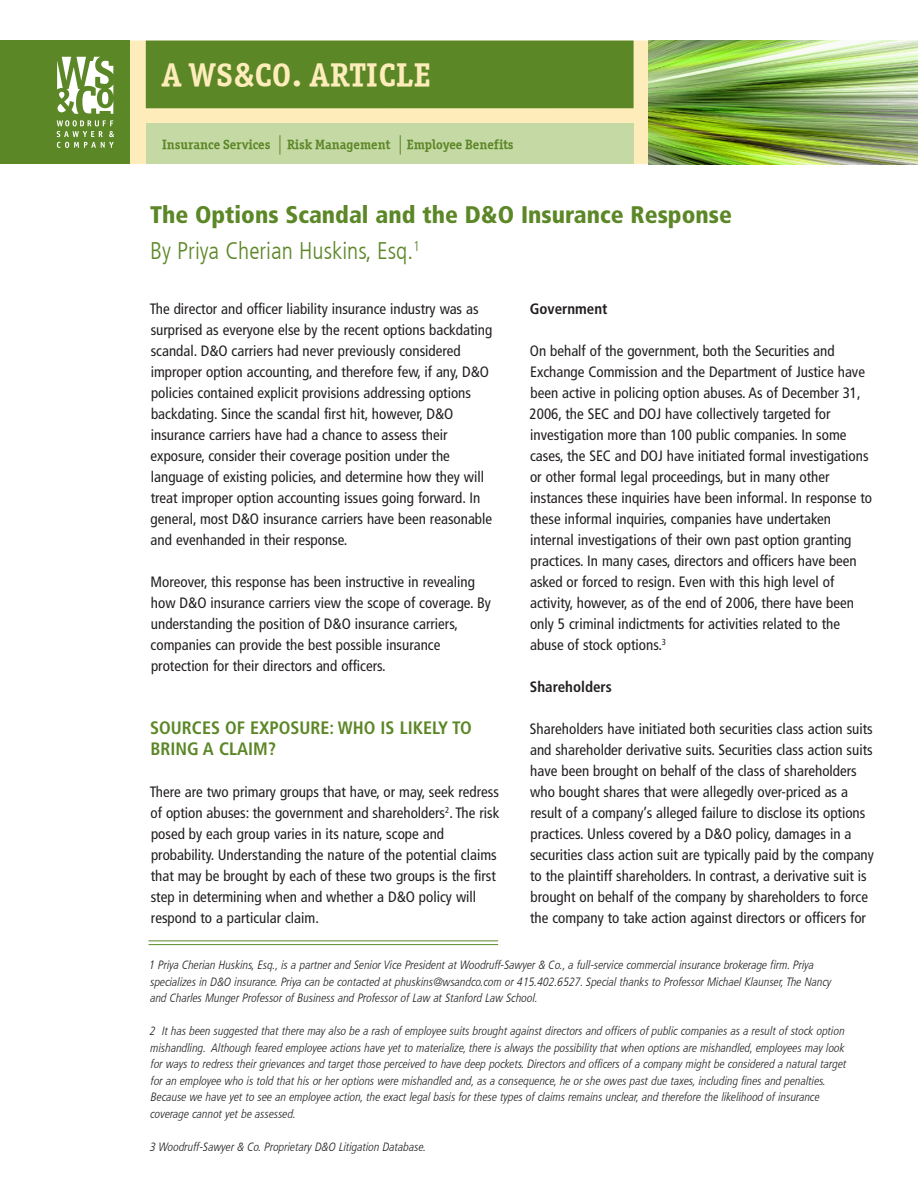
<style>
.page{position:relative;width:918px;height:1188px;background:#fff}
.page>*{position:absolute;margin:0;border:0;box-sizing:border-box;transform-origin:0 0}
.t1{font:33px "Officina Serif ITCTT Bold";letter-spacing:.025em;color:#feedbb}
.t2{font:900 condensed 24px "Frutiger LT Com";color:#5c8727}
.t3{font:300 condensed 24px "Frutiger LT Com";color:#5c8727}
.t4{font:700 condensed 18px/21px "Frutiger LT Com";color:#5c8727}
.t5{font:condensed 15px/21px "Frutiger LT Com";color:#231f20}
.t6{font:700 condensed 15px "Frutiger LT Com";color:#231f20}
.t7{font:13.5px "Officina Serif ITCTT Bold";color:#5c8727}
.t8{font:italic 300 condensed 12px/16.5px "Frutiger LT Com";color:#231f20}
</style>
<div class="page">
<div style="left:40px;top:41px;width:838px;height:123px;background:#feedbb"></div>
<div style="left:146px;top:41px;width:488px;height:67px;background:#5c8727"></div>
<div style="left:146px;top:124px;width:488px;height:40px;background:#c5d9a5"></div>
<svg style="left:400px;top:135px;width:1px;height:20px"></svg>
<svg style="left:280px;top:135px;width:1px;height:20px"></svg>
<div style="left:0;top:41px;width:130px;height:123px;background:#5c8727"></div>
<svg style="left:57px;top:120px;width:57px;height:28px"></svg>
<svg style="left:57px;top:57px;width:56px;height:57px"></svg>
<hr style="left:148px;top:940px;width:350px;height:1px;background:#5c8727">
<hr style="left:148px;top:944px;width:350px;height:1px;background:#5c8727">
<img style="left:649px;top:40px;width:269px;height:124px">
<p class="t1" style="left:162px;top:55px;width:271px">A WS&amp;CO. ARTICLE</p>
<p class="t7" style="left:162px;top:136px;width:353px">Insurance Services Risk Management Employee Benefits</p>
<p class="t2" style="left:150px;top:200px;width:583px">The Options Scandal and the D&amp;O Insurance Response</p>
<p class="t3" style="left:150px;top:237px;width:271px">By Priya Cherian Huskins, Esq.<sup>1</sup></p>
<p class="t5" style="left:150px;top:299px;width:344px">The director and officer liability insurance industry was as surprised as everyone else by the recent options backdating scandal. D&amp;O carriers had never previously considered improper option accounting, and therefore few, if any, D&amp;O</p>
<p class="t5" style="left:151px;top:383px;width:343px">policies contained explicit provisions addressing options backdating. Since the scandal first hit, however, D&amp;O insurance carriers have had a chance to assess their exposure, consider their coverage position under the language of existing policies, and determine how they will treat improper option accounting issues going forward. In general, most D&amp;O insurance carriers have been reasonable and evenhanded in their response.</p>
<p class="t5" style="left:151px;top:572px;width:342px">Moreover, this response has been instructive in revealing how D&amp;O insurance carriers view the scope of coverage. By understanding the position of D&amp;O insurance carriers, companies can provide the best possible insurance protection for their directors and officers.</p>
<p class="t4" style="left:150px;top:718px;width:323px">SOURCES OF EXPOSURE: WHO IS LIKELY TO<br>BRING A CLAIM?</p>
<p class="t5" style="left:150px;top:782px;width:351px">There are two primary groups that have, or may, seek redress of option abuses: the government and shareholders<sup>2</sup>. The risk posed by each group varies in its nature, scope and probability. Understanding the nature of the potential claims that may be brought by each of these two groups is the first step in determining when and whether a D&amp;O policy will respond to a particular claim.</p>
<p class="t6" style="left:530px;top:300px;width:79px">GOVERNMENT</p>
<p class="t5" style="left:530px;top:341px;width:344px">On behalf of the government, both the Securities and Exchange Commission and the Department of Justice have been active in policing option abuses. As of December 31, 2006, the SEC and DOJ have collectively targeted for investigation more than 100 public companies. In some cases, the SEC and DOJ have initiated formal investigations or other formal legal proceedings, but in many other instances these inquiries have been informal. In response to these informal inquiries, companies have undertaken internal investigations of their own past option granting practices. In many cases, directors and officers have been asked or forced to resign. Even with this high level of activity, however, as of the end of 2006, there have been only 5 criminal indictments for activities related to the abuse of stock options.<sup>3</sup></p>
<p class="t6" style="left:530px;top:678px;width:83px">SHAREHOLDERS</p>
<p class="t5" style="left:530px;top:719px;width:346px">Shareholders have initiated both securities class action suits and shareholder derivative suits. Securities class action suits have been brought on behalf of the class of shareholders who bought shares that were allegedly over-priced as a result of a company’s alleged failure to disclose its options practices. Unless covered by a D&amp;O policy, damages in a securities class action suit are typically paid by the company to the plaintiff shareholders. In contrast, a derivative suit is brought on behalf of the company by shareholders to force the company to take action against directors or officers for</p>
<p class="t8" style="left:149px;top:957px;width:684px">1 Priya Cherian Huskins, Esq., is a partner and Senior Vice President at Woodruff-Sawyer &amp; Co., a full-service commercial insurance brokerage firm. Priya specializes in D&amp;O insurance. Priya can be contacted at phuskins@wsandco.com or 415.402.6527. Special thanks to Professor Michael Klaunser, The Nancy and Charles Munger Professor of Business and Professor of Law at Stanford Law School.</p>
<p class="t8" style="left:150px;top:1023px;width:698px">2 It has been suggested that there may also be a rash of employee suits brought against directors and officers of public companies as a result of stock option mishandling. Although feared employee actions have yet to materialize, there is always the possibility that when options are mishandled, employees may look for ways to redress their grievances and target those perceived to have deep pockets. Directors and officers of a company might be considered a natural target for an employee who is told that his or her options were mishandled and, as a consequence, he or she owes past due taxes, including fines and penalties.<br>Because we have yet to see an employee action, the exact legal basis for these types of claims remains unclear, and therefore the likelihood of insurance coverage cannot yet be assessed.</p>
<p class="t8" style="left:150px;top:1138px;width:278px">3 Woodruff-Sawyer &amp; Co. Proprietary D&amp;O Litigation Database.</p>
</div>
